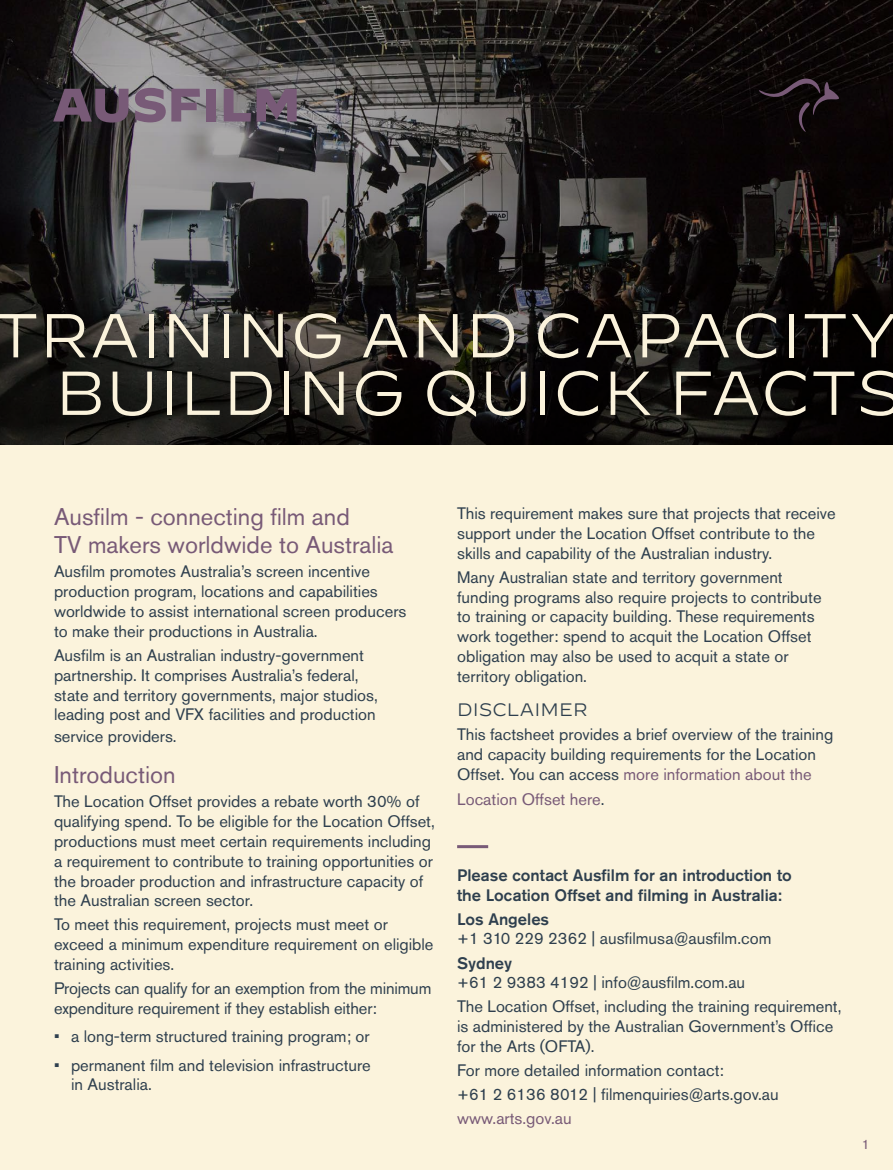
<style>
.page{position:relative;width:893px;height:1170px;background:#fff}
.page>*{position:absolute;margin:0;border:0;box-sizing:border-box;transform-origin:0 0}
.Agency_-_Body{font:300 61.8px "Decimal";color:#fbf3dc}
.t1{font:24px/28.5px "Akzidenz Grotesk Std";color:#785a77}
.t2{font:300 18px "Decimal";color:#2e3f4e}
.t3{font:16.5px/19.8px "Akzidenz Grotesk Std";color:#2e3f4e}
.t4{font:500 16.5px/19.8px "Akzidenz Grotesk Std";color:#2e3f4e}
.t5{font:16.5px "Akzidenz Grotesk Std";color:#785a77}
.t6{font:13.5px "Akzidenz Grotesk Std";color:#785a77}
.s1{color:#785a77}
.s2{color:#2e3f4e}
.s3{font-weight:500}
</style>
<div class="page">
<div style="left:0;top:0;width:893px;height:1169px;background:#fbf3dc"></div>
<svg style="left:0;top:0;width:893px;height:444px;background:#282625"></svg>
<svg style="left:758px;top:78px;width:82px;height:54px;background:#181013"></svg>
<svg style="left:53px;top:89px;width:75px;height:33px;background:#524052"></svg>
<svg style="left:135px;top:88px;width:65px;height:34px;background:#867385"></svg>
<div style="left:206px;top:89px;width:10px;height:32px;background:#785a77"></div>
<svg style="left:224px;top:89px;width:73px;height:32px;background:#705d6f"></svg>
<hr style="left:457px;top:845px;width:31px;height:3px;background:#785a77">
<p class="Agency_-_Body" style="left:-8px;top:300px;width:907px">TRAINING AND CAPACITY</p>
<p class="Agency_-_Body" style="left:55px;top:357px;width:849px">BUILDING QUICK FACTS</p>
<p class="t1" style="left:54px;top:502px;width:341px">Ausfilm - connecting film and<br>TV makers worldwide to Australia</p>
<p class="t3" style="left:54px;top:561px;width:354px">Ausfilm promotes Australia’s screen incentive production program, locations and capabilities worldwide to assist international screen producers to make their productions in Australia.</p>
<p class="t3" style="left:54px;top:645px;width:325px">Ausfilm is an Australian industry-government partnership. It comprises Australia’s federal, state and territory governments, major studios, leading post and VFX facilities and production</p>
<p class="t3" style="left:54px;top:726px;width:124px">service providers.</p>
<p class="t1" style="left:54px;top:760px;width:123px">Introduction</p>
<p class="t3" style="left:54px;top:791px;width:382px">The Location Offset provides a rebate worth 30% of qualifying spend. To be eligible for the Location Offset, productions must meet certain requirements including a requirement to contribute to training opportunities or the broader production and infrastructure capacity of the Australian screen sector.</p>
<p class="t3" style="left:54px;top:914px;width:381px">To meet this requirement, projects must meet or exceed a minimum expenditure requirement on eligible training activities.</p>
<p class="t3" style="left:54px;top:978px;width:379px">Projects can qualify for an exemption from the minimum expenditure requirement if they establish either:</p>
<p class="t3" style="left:54px;top:1026px;width:317px">• a long-term structured training program; or</p>
<p class="t3" style="left:71px;top:1054px;width:301px;text-indent:-17px">• permanent film and television infrastructure in Australia.</p>
<p class="t3" style="left:457px;top:503px;width:380px">This requirement makes sure that projects that receive support under the Location Offset contribute to the skills and capability of the Australian industry.</p>
<p class="t3" style="left:457px;top:567px;width:366px">Many Australian state and territory government funding programs also require projects to contribute to training or capacity building. These requirements work together: spend to acquit the Location Offset obligation may also be used to acquit a state or territory obligation.</p>
<p class="t2" style="left:457px;top:699px;width:132px">DISCLAIMER</p>
<p class="t3" style="left:457px;top:724px;width:378px">This factsheet provides a brief overview of the training and capacity building requirements for the Location<br>Offset. You can access <span class="s1">more information about the</span></p>
<p class="t5" style="left:457px;top:789px;width:149px">Location Offset here<span class="s2">.</span></p>
<p class="t4" style="left:457px;top:864px;width:336px">Please contact Ausfilm for an introduction to the Location Offset and filming in Australia:</p>
<p class="t3" style="left:457px;top:908px;width:316px"><span class="s3">Los Angeles<br></span>+1 310 229 2362 | ausfilmusa@ausfilm.com</p>
<p class="t3" style="left:457px;top:952px;width:290px"><span class="s3">Sydney<br></span>+61 2 9383 4192 | info@ausfilm.com.au</p>
<p class="t3" style="left:457px;top:996px;width:386px">The Location Offset, including the training requirement, is administered by the Australian Government’s Office for the Arts (OFTA).</p>
<p class="t3" style="left:457px;top:1060px;width:268px">For more detailed information contact:</p>
<p class="t3" style="left:457px;top:1084px;width:323px">+61 2 6136 8012 | filmenquiries@arts.gov.au</p>
<p class="t5" style="left:457px;top:1108px;width:116px">www.arts.gov.au</p>
<p class="t6" style="left:862px;top:1136px;width:9px">1</p>
</div>
